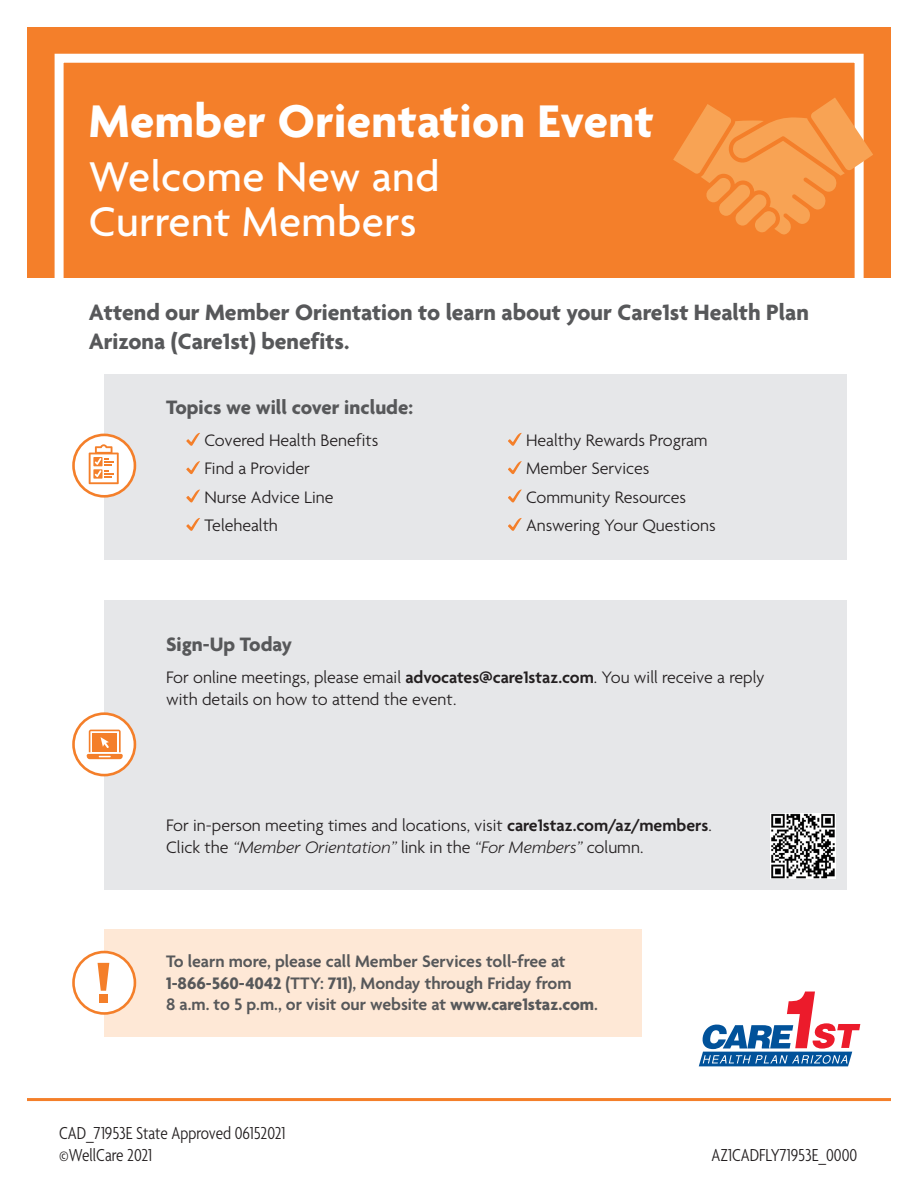
<style>
.page{position:relative;width:918px;height:1188px;background:#fff}
.page>*{position:absolute;margin:0;border:0;box-sizing:border-box;transform-origin:0 0}
.t1{font:700 49.5px "Agenda";letter-spacing:.01em;color:#fff}
.t2{font:500 45px/45px "Agenda";letter-spacing:.01em;color:#fff}
.Body_Light_12{font:700 24px/28.8px "Agenda";color:#57585a}
.Body_Light_12-2{font:700 21px "Agenda";color:#57585a}
.Tracking_Number_12_5{font:300 condensed 18.75px "Agenda";color:#231f20}
.Bullets_Light_12-Aut{font:300 18px/21.6px "Agenda";color:#231f20}
.Body_Light_12-3{font:600 18px/21.6px "Agenda";color:#57585a}
.s1{font-weight:600}
.s2{font-style:italic}
.s3{font-weight:700}
</style>
<div class="page">
<div style="left:27px;top:27px;width:864px;height:251px;background:#f47f2a"></div>
<div style="left:55px;top:54px;width:809px;height:238px;border:9px solid #fff"></div>
<hr style="left:27px;top:1098px;width:864px;height:3px;background:#f47f2a">
<svg style="left:699px;top:992px;width:161px;height:74px"></svg>
<div style="left:104px;top:374px;width:743px;height:185px;background:#e6e7e9"></div>
<svg style="left:186px;top:432px;width:14px;height:14px"></svg>
<svg style="left:186px;top:461px;width:14px;height:14px"></svg>
<svg style="left:186px;top:489px;width:14px;height:14px"></svg>
<svg style="left:186px;top:518px;width:14px;height:13px"></svg>
<svg style="left:508px;top:432px;width:14px;height:14px"></svg>
<svg style="left:508px;top:461px;width:14px;height:13px"></svg>
<svg style="left:508px;top:489px;width:14px;height:14px"></svg>
<svg style="left:508px;top:518px;width:14px;height:13px"></svg>
<div style="left:74px;top:435px;width:61px;height:61px;background:#fff;border-radius:50%"></div>
<div style="left:72px;top:434px;width:64px;height:64px;border:3px solid #f47f2a;border-radius:50%"></div>
<svg style="left:89px;top:444px;width:30px;height:40px"></svg>
<div style="left:104px;top:929px;width:538px;height:108px;background:#fee8d6"></div>
<div style="left:74px;top:952px;width:61px;height:61px;background:#fff;border-radius:50%"></div>
<div style="left:72px;top:951px;width:64px;height:64px;border:3px solid #f47f2a;border-radius:50%"></div>
<div style="left:99px;top:994px;width:9px;height:9px;background:#f47f2a"></div>
<svg style="left:98px;top:963px;width:11px;height:28px"></svg>
<svg style="left:673px;top:97px;width:200px;height:137px"></svg>
<div style="left:104px;top:600px;width:743px;height:289px;background:#e6e7e9"></div>
<div style="left:74px;top:714px;width:61px;height:61px;background:#fff;border-radius:50%"></div>
<div style="left:72px;top:712px;width:64px;height:64px;border:3px solid #f47f2a;border-radius:50%"></div>
<svg style="left:86px;top:730px;width:37px;height:29px"></svg>
<img style="left:770px;top:814px;width:65px;height:64px">
<p class="t1" style="left:89px;top:91px;width:566px">Member Orientation Event</p>
<p class="t2" style="left:89px;top:153px;width:352px">Welcome New and<br>Current Members</p>
<p class="Body_Light_12" style="left:89px;top:297px;width:722px">Attend our Member Orientation to learn about your Care1st Health Plan<br>Arizona (Care1st) benefits.</p>
<p class="Body_Light_12-2" style="left:166px;top:394px;width:248px">Topics we will cover include:</p>
<p class="Bullets_Light_12-Aut" style="left:205px;top:429px;width:176px">Covered Health Benefits</p>
<p class="Bullets_Light_12-Aut" style="left:205px;top:457px;width:107px">Find a Provider</p>
<p class="Bullets_Light_12-Aut" style="left:205px;top:486px;width:130px">Nurse Advice Line</p>
<p class="Bullets_Light_12-Aut" style="left:205px;top:514px;width:75px">Telehealth</p>
<p class="Bullets_Light_12-Aut" style="left:526px;top:429px;width:183px">Healthy Rewards Program</p>
<p class="Bullets_Light_12-Aut" style="left:526px;top:457px;width:125px">Member Services</p>
<p class="Bullets_Light_12-Aut" style="left:526px;top:486px;width:161px">Community Resources</p>
<p class="Bullets_Light_12-Aut" style="left:526px;top:514px;width:191px">Answering Your Questions</p>
<p class="Body_Light_12-2" style="left:166px;top:631px;width:127px">Sign-Up Today</p>
<p class="Bullets_Light_12-Aut" style="left:166px;top:666px;width:600px">For online meetings, please email <span class="s1">advocates@care1staz.com</span>. You will receive a reply with details on how to attend the event.</p>
<p class="Bullets_Light_12-Aut" style="left:166px;top:814px;width:547px">For in-person meeting times and locations, visit <span class="s1">care1staz.com/az/members</span>.<br>Click the <span class="s2">“Member Orientation”</span> link in the <span class="s2">“For Members”</span> column.</p>
<p class="Body_Light_12-3" style="left:166px;top:950px;width:433px">To learn more, please call Member Services toll-free at<br><span class="s3">1-866-560-4042</span> (TTY: <span class="s3">711</span>), Monday through Friday from<br>8 a.m. to 5 p.m., or visit our website at <span class="s3">www.care1staz.com</span>.</p>
<p class="Tracking_Number_12_5" style="left:59px;top:1122px;width:228px">CAD_71953E State Approved 06152021</p>
<p class="Tracking_Number_12_5" style="left:59px;top:1144px;width:94px">©WellCare 2021</p>
<p class="Tracking_Number_12_5" style="left:712px;top:1144px;width:147px">AZ1CADFLY71953E_0000</p>
</div>
